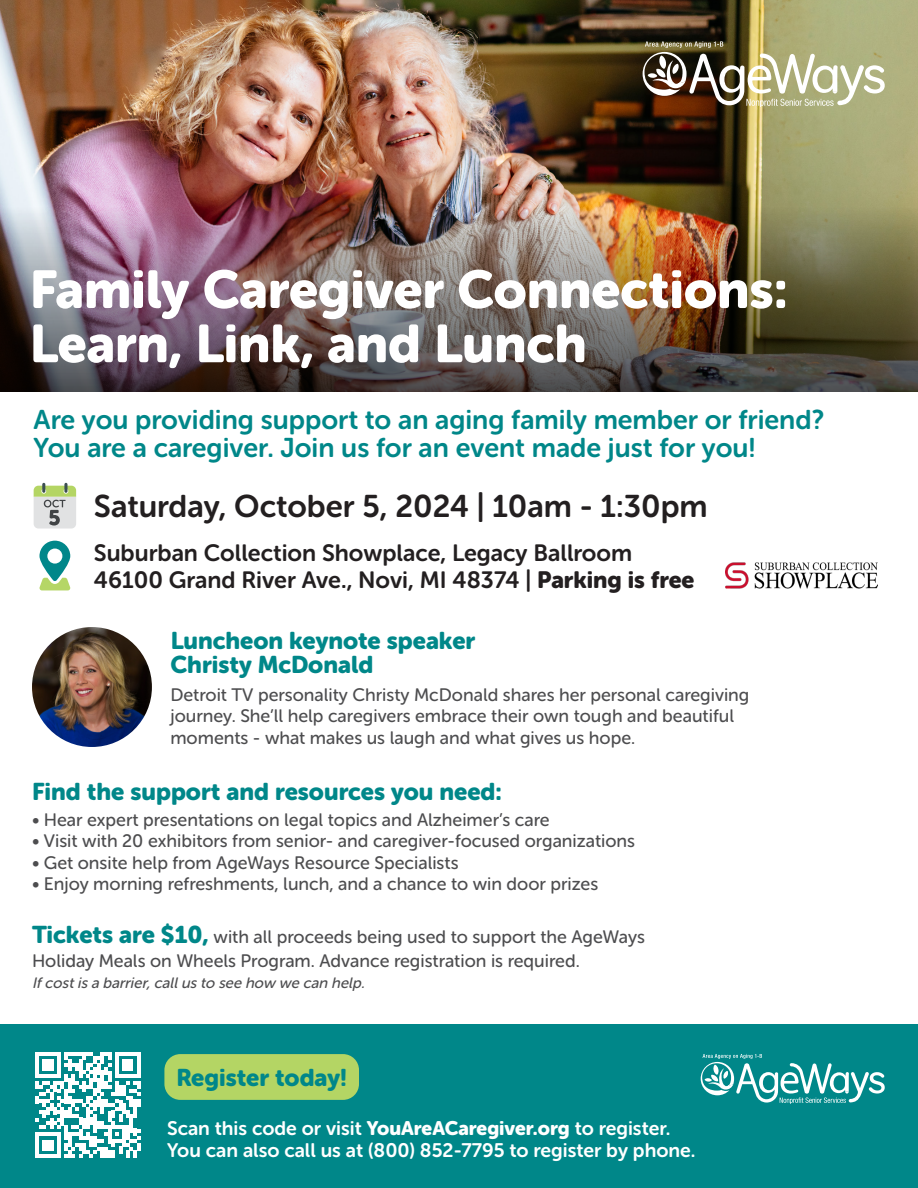
<style>
.page{position:relative;width:918px;height:1188px;background:#fff}
.page>*{position:absolute;margin:0;border:0;box-sizing:border-box;transform-origin:0 0}
.t1{font:52.95px "Museo Sans Rounded 900";color:#fff}
.t2{font:31.35px "Museo Sans Rounded 700";color:#231f20}
.t3{font:27px/28.2px "Museo Sans Rounded 700";color:#008789}
.t4{font:24.15px/24.5px "Museo Sans Rounded 900";color:#008789}
.t5{font:24px "Museo Sans Rounded 900";color:#00878a}
.t6{font:23.4px "Museo Sans Rounded 700";color:#231f20}
.t7{font:19.5px "Museo Sans Rounded 700";color:#fff}
.t8{font:18px/21.6px "Museo Sans Rounded 500";color:#4d4d4f}
.t9{font:italic 15px "Museo Sans Rounded 500";color:#4d4d4f}
.s1{font-family:"Museo Sans Rounded 900"}
.s2{font-family:"Museo Sans Rounded 900";font-size:24.15px;color:#008789}
</style>
<div class="page">
<img style="left:0;top:0;width:918px;height:86px">
<img style="left:0;top:86px;width:918px;height:306px">
<div style="left:0;top:1025px;width:918px;height:163px;background:#008789"></div>
<img style="left:643px;top:41px;width:242px;height:66px">
<svg style="left:701px;top:1054px;width:184px;height:50px"></svg>
<img style="left:725px;top:563px;width:153px;height:25px">
<svg style="left:35px;top:1053px;width:105px;height:105px"></svg>
<img style="left:32px;top:627px;width:120px;height:120px;border-radius:60px">
<svg style="left:34px;top:483px;width:42px;height:46px;background:#c7cfb9"></svg>
<svg style="left:39px;top:541px;width:32px;height:49px"></svg>
<div style="left:164px;top:1054px;width:195px;height:46px;background:#b4d564;border-radius:16px"></div>
<p class="t1" style="left:30px;top:259px;width:759px">Family Caregiver Connections:</p>
<p class="t1" style="left:30px;top:314px;width:558px">Learn, Link, and Lunch</p>
<p class="t3" style="left:34px;top:405px;width:792px">Are you providing support to an aging family member or friend?<br>You are a caregiver. Join us for an event made just for you!</p>
<p class="t2" style="left:94px;top:489px;width:615px">Saturday, October 5, 2024 | 10am - 1:30pm</p>
<p class="t6" style="left:94px;top:540px;width:540px">Suburban Collection Showplace, Legacy Ballroom</p>
<p class="t6" style="left:94px;top:567px;width:602px">46100 Grand River Ave., Novi, MI 48374 | <span class="s1">Parking is free</span></p>
<p class="t4" style="left:171px;top:628px;width:306px">Luncheon keynote speaker<br>Christy McDonald</p>
<p class="t8" style="left:170px;top:684px;width:581px">Detroit TV personality Christy McDonald shares her personal caregiving journey. She’ll help caregivers embrace their own tough and beautiful moments - what makes us laugh and what gives us hope.</p>
<p class="t4" style="left:32px;top:780px;width:471px">Find the support and resources you need:</p>
<p class="t8" style="left:32px;top:809px;width:519px">• Hear expert presentations on legal topics and Alzheimer’s care</p>
<p class="t8" style="left:32px;top:830px;width:605px">• Visit with 20 exhibitors from senior- and caregiver-focused organizations</p>
<p class="t8" style="left:32px;top:852px;width:428px">• Get onsite help from AgeWays Resource Specialists</p>
<p class="t8" style="left:32px;top:873px;width:568px">• Enjoy morning refreshments, lunch, and a chance to win door prizes</p>
<p class="t8" style="left:32px;top:925px;width:615px;line-height:24.2px"><span class="s2">Tickets are $10,</span> with all proceeds being used to support the AgeWays<br>Holiday Meals on Wheels Program. Advance registration is required.</p>
<p class="t9" style="left:32px;top:975px;width:338px">Ifcostis a barrier,callus to see how we can help.</p>
<p class="t5" style="left:176px;top:1064px;width:172px">Register today!</p>
<p class="t7" style="left:167px;top:1117px;width:505px">Scan this code or visit <span class="s1">YouAreACaregiver.org</span> to register.</p>
<p class="t7" style="left:167px;top:1140px;width:530px">You can also call us at (800) 852-7795 to register by phone.</p>
</div>
